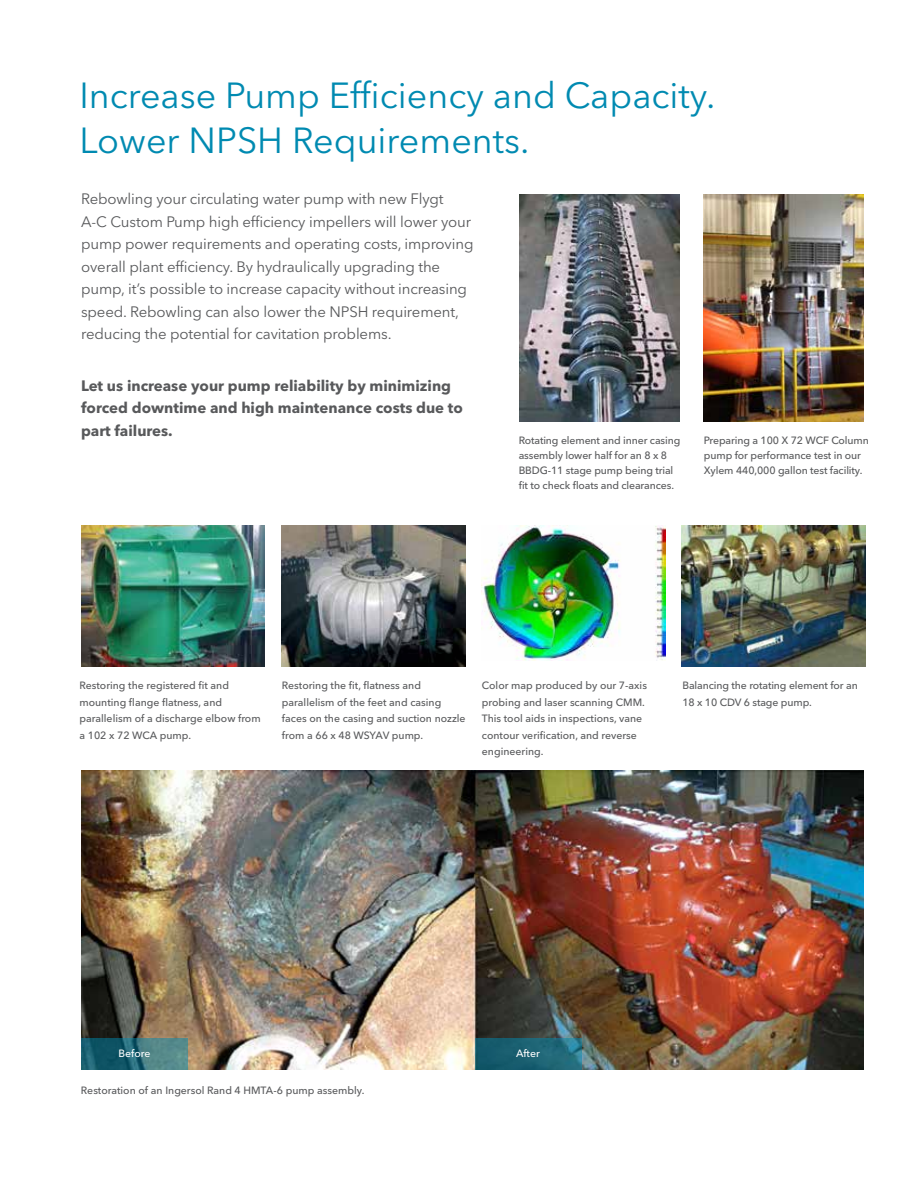
<style>
.page{position:relative;width:918px;height:1188px;background:#fff}
.page>*{position:absolute;margin:0;border:0;box-sizing:border-box;transform-origin:0 0}
.t1{font:36px/45px "Avenir Next LT Pro";color:#008ab1}
.t2{font:15px/22.5px "Avenir Next LT Pro";letter-spacing:-.01em;color:#58595b}
.t3{font:700 15px/22.5px "Avenir Next LT Pro";color:#58595b}
.t4{font:500 10.5px/16.5px "Avenir Next LT Pro";color:#58595b}
.t5{font:500 10.5px "Avenir Next LT Pro";color:#fff}
</style>
<div class="page">
<img style="left:81px;top:526px;width:183px;height:140px">
<img style="left:282px;top:526px;width:183px;height:140px">
<img style="left:482px;top:526px;width:183px;height:135px">
<img style="left:682px;top:526px;width:183px;height:140px">
<img style="left:520px;top:194px;width:160px;height:228px">
<img style="left:81px;top:770px;width:783px;height:300px">
<img style="left:704px;top:194px;width:160px;height:228px">
<svg style="left:81px;top:1038px;width:106px;height:32px;background:#306f79"></svg>
<svg style="left:475px;top:1038px;width:106px;height:32px;background:#1c6374"></svg>
<h1 class="t1" style="left:80px;top:73px;width:638px">Increase Pump Efficiency and Capacity.<br>Lower NPSH Requirements.</h1>
<p class="t2" style="left:81px;top:188px;width:394px">Rebowling your circulating water pump with new Flygt<br>A-C Custom Pump high efficiency impellers will lower your pump power requirements and operating costs, improving overall plant efficiency. By hydraulically upgrading the pump, it’s possible to increase capacity without increasing speed. Rebowling can also lower the NPSH requirement, reducing the potential for cavitation problems.</p>
<h2 class="t3" style="left:81px;top:374px;width:383px">Let us increase your pump reliability by minimizing forced downtime and high maintenance costs due to part failures.</h2>
<p class="t4" style="left:519px;top:433px;width:163px;line-height:15px">Rotating element and inner casing assembly lower half for an 8 x 8<br>BBDG-11 stage pump being trial fit to check floats and clearances.</p>
<p class="t4" style="left:704px;top:433px;width:166px;line-height:15px">Preparing a 100 X 72 WCF Column pump for performance test in our<br>Xylem 440,000 gallon test facility.</p>
<p class="t4" style="left:79px;top:677px;width:183px">Restoring the registered fit and mounting flange flatness, and parallelism of a discharge elbow from a 102 x 72 WCA pump.</p>
<p class="t4" style="left:282px;top:677px;width:185px">Restoring the fit, flatness and parallelism of the feet and casing faces on the casing and suction nozzle from a 66 x 48 WSYAV pump.</p>
<p class="t4" style="left:482px;top:677px;width:167px">Color map produced by our 7-axis probing and laser scanning CMM.<br>This tool aids in inspections, vane contour verification, and reverse engineering.</p>
<p class="t4" style="left:682px;top:677px;width:177px">Balancing the rotating element for an<br>18 x 10 CDV 6 stage pump.</p>
<p class="t5" style="left:118px;top:1047px;width:34px">Before</p>
<p class="t5" style="left:516px;top:1047px;width:25px">After</p>
<p class="t4" style="left:81px;top:1082px;width:285px">Restoration of an I ngersol Rand 4 HMTA-6 pump assembly.</p>
</div>
